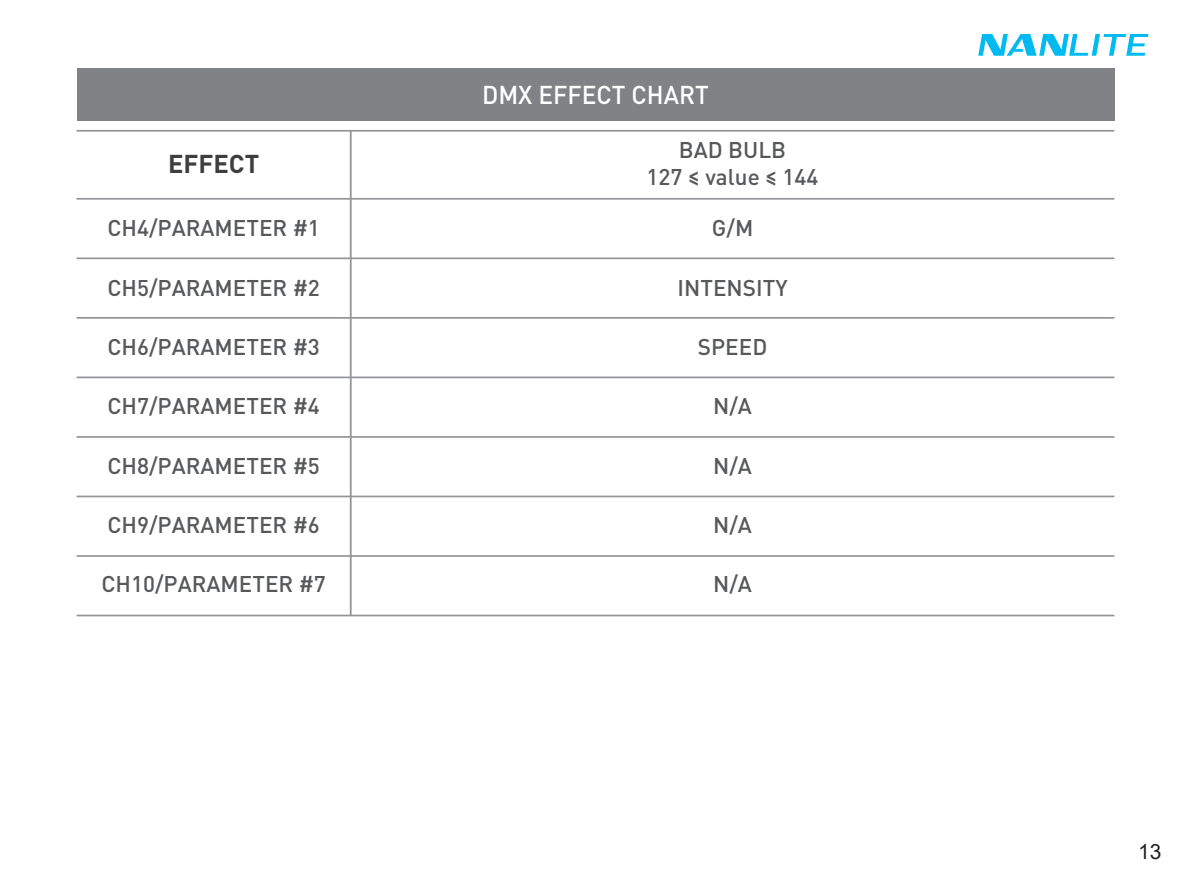
<style>
.page{position:relative;width:1191px;height:893px;background:#fff}
.page>*{position:absolute;margin:0;border:0;box-sizing:border-box;transform-origin:0 0}
.t1{font:500 25.5px "DIN Pro";color:#fff;scale:.96 1}
.t2{font:700 25.5px "DIN Pro";color:#3e3e3f}
.t3{font:500 22.5px/27px "DIN Pro";color:#57585a;text-align:center}
.t4{font:21px "Arial";color:#231f20}
</style>
<div class="page">
<svg style="left:978px;top:34px;width:170px;height:22px"></svg>
<div style="left:77px;top:68px;width:1037px;height:52px;background:#808285"></div>
<hr style="left:77px;top:130px;width:1037px;height:2px;background:#939598">
<hr style="left:77px;top:198px;width:1037px;height:2px;background:#939598">
<hr style="left:77px;top:377px;width:1037px;height:1px;background:#939598">
<hr style="left:77px;top:436px;width:1037px;height:2px;background:#939598">
<hr style="left:77px;top:496px;width:1037px;height:1px;background:#939598">
<hr style="left:77px;top:555px;width:1037px;height:2px;background:#939598">
<hr style="left:77px;top:615px;width:1037px;height:1px;background:#939598">
<hr style="left:77px;top:317px;width:1037px;height:2px;background:#939598">
<hr style="left:77px;top:257px;width:1037px;height:2px;background:#939598">
<hr style="left:350px;top:131px;width:2px;height:484px;background:#939598">
<p class="t2" style="left:168px;top:147px;width:93px">EFFECT</p>
<p class="t1" style="left:482px;top:77px;width:238px">DMX EFFECT CHART</p>
<p class="t3" style="left:646px;top:135px;width:173px">BAD BULB<br>127 ≤ value ≤ 144</p>
<p class="t3" style="left:107px;top:213px;width:214px">CH4/PARAMETER #1</p>
<p class="t3" style="left:712px;top:213px;width:43px">G/M</p>
<p class="t3" style="left:107px;top:273px;width:214px">CH5/PARAMETER #2</p>
<p class="t3" style="left:677px;top:273px;width:111px">INTENSITY</p>
<p class="t3" style="left:107px;top:332px;width:214px">CH6/PARAMETER #3</p>
<p class="t3" style="left:698px;top:332px;width:71px">SPEED</p>
<p class="t3" style="left:107px;top:391px;width:214px">CH7/PARAMETER #4</p>
<p class="t3" style="left:713px;top:391px;width:40px">N/A</p>
<p class="t3" style="left:107px;top:451px;width:214px">CH8/PARAMETER #5</p>
<p class="t3" style="left:713px;top:451px;width:40px">N/A</p>
<p class="t3" style="left:107px;top:510px;width:214px">CH9/PARAMETER #6</p>
<p class="t3" style="left:101px;top:570px;width:226px">CH10/PARAMETER #7</p>
<p class="t3" style="left:713px;top:510px;width:40px">N/A</p>
<p class="t3" style="left:713px;top:570px;width:40px">N/A</p>
<p class="t4" style="left:1138px;top:837px;width:25px">13</p>
</div>
